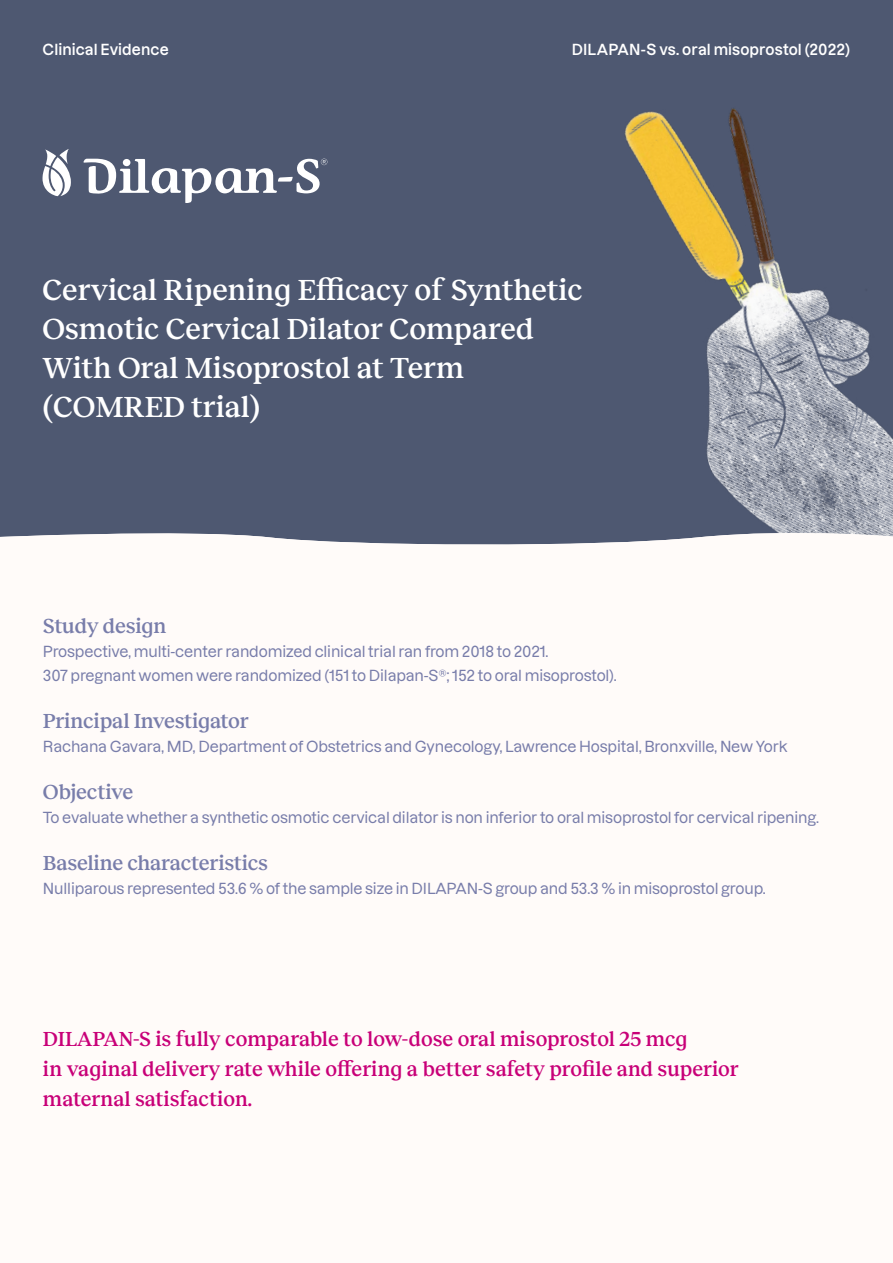
<style>
.page{position:relative;width:893px;height:1263px;background:#fff}
.page>*{position:absolute;margin:0;border:0;box-sizing:border-box;transform-origin:0 0}
.t1{font:500 30px/39px "Reckless";color:#fff}
.t2{font:500 21px/30px "Reckless";letter-spacing:-.005em;color:#c80078}
.t3{font:500 21px "Reckless";letter-spacing:-.015em;color:#787daa}
.t4{font:500 15px/24px "Dazzed";letter-spacing:-.01em;color:#787daa}
.t5{font:600 15px "Dazzed";letter-spacing:.005em;color:#fff}
</style>
<div class="page">
<div style="left:0;top:0;width:893px;height:527px;background:#4e5871"></div>
<img style="left:582px;top:52px;width:311px;height:475px">
<svg style="left:0;top:527px;width:893px;height:18px;fill:#4e5871"></svg>
<svg style="left:83px;top:159px;width:244px;height:44px"></svg>
<svg style="left:43px;top:149px;width:28px;height:47px"></svg>
<p class="t5" style="left:43px;top:37px;width:128px">Clinical Evidence</p>
<p class="t5" style="left:572px;top:37px;width:280px">DILAPAN-S vs. oral misoprostol (2022)</p>
<h1 class="t1" style="left:43px;top:269px;width:542px">Cervical Ripening Efficacy of Synthetic<br>Osmotic Cervical Dilator Compared<br>With Oral Misoprostol at Term (COMRED trial)</h1>
<h2 class="t3" style="left:43px;top:611px;width:125px">Study design</h2>
<p class="t4" style="left:43px;top:638px;width:575px">Prospective, multi-center randomized clinical trial ran from 2018 to 2021.<br>307 pregnant women were randomized (151 to Dilapan-S®; 152 to oral misoprostol).</p>
<h2 class="t3" style="left:43px;top:706px;width:207px">Principal Investigator</h2>
<p class="t4" style="left:43px;top:733px;width:746px">Rachana Gavara, MD, Department of Obstetrics and Gynecology, Lawrence Hospital, Bronxville, New York</p>
<h2 class="t3" style="left:43px;top:777px;width:92px">Objective</h2>
<p class="t4" style="left:43px;top:804px;width:778px">To evaluate whether a synthetic osmotic cervical dilator is non inferior to oral misoprostol for cervical ripening.</p>
<h2 class="t3" style="left:43px;top:848px;width:227px">Baseline characteristics</h2>
<p class="t4" style="left:43px;top:875px;width:724px">Nulliparous represented 53.6 % of the sample size in DILAPAN-S group and 53.3 % in misoprostol group.</p>
<h2 class="t2" style="left:43px;top:1023px;width:697px">DILAPAN-S is fully comparable to low-dose oral misoprostol 25 mcg<br>in vaginal delivery rate while offering a better safety profile and superior maternal satisfaction.</h2>
</div>
